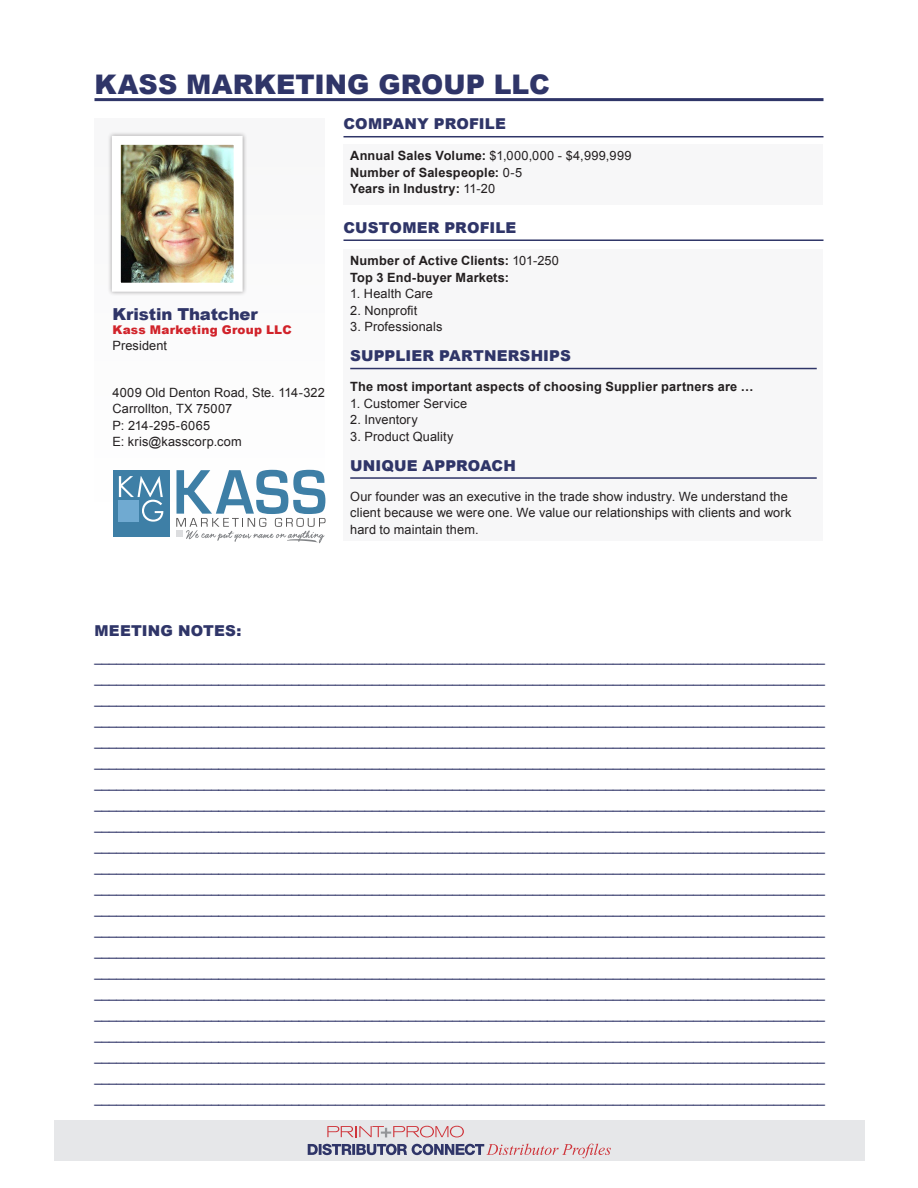
<style>
.page{position:relative;width:918px;height:1188px;background:#fff}
.page>*{position:absolute;margin:0;border:0;box-sizing:border-box;transform-origin:0 0}
.Company_Name{font:900 27px "Arial";color:#2f3568}
.Contact_Name{font:900 16.5px "Arial";letter-spacing:-.01em;color:#2f3568}
.section_heads{font:900 15px "Arial";letter-spacing:.01em;color:#2f3568}
.t1{font:13.5px/21px "Arial";color:#2f3568;text-align:justify}
.Text{font:12.75px/16.5px "Arial";letter-spacing:.01em;color:#231f20}
.Text-2{font:700 12.75px "Arial";letter-spacing:.015em;color:#231f20}
.Text-3{font:12.75px "Arial";letter-spacing:.03em;color:#231f20}
.Contact_Title{font:900 12px "Arial";letter-spacing:.02em;color:#d1232a}
.s1{font-weight:700}
.s2{font-weight:400}
</style>
<div class="page">
<div style="left:94px;top:118px;width:232px;height:384px;background:#f7f7f8"></div>
<hr style="left:94px;top:98px;width:730px;height:3px;background:#2f3568">
<div style="left:54px;top:1120px;width:810px;height:41px;background:#e6e7e9"></div>
<svg style="left:308px;top:1144px;width:303px;height:14px"></svg>
<svg style="left:327px;top:1126px;width:137px;height:11px"></svg>
<div style="left:113px;top:470px;width:56px;height:67px;background:#3e7fa6"></div>
<svg style="left:119px;top:476px;width:44px;height:46px"></svg>
<div style="left:119px;top:500px;width:20px;height:21px;background:#70aad1"></div>
<svg style="left:176px;top:470px;width:150px;height:73px"></svg>
<img style="left:109px;top:133px;width:137px;height:161px">
<hr style="left:344px;top:136px;width:480px;height:1px;background:#2f3568">
<div style="left:344px;top:144px;width:480px;height:61px;background:#f7f7f8"></div>
<hr style="left:344px;top:239px;width:480px;height:2px;background:#2f3568">
<div style="left:344px;top:249px;width:480px;height:291px;background:#f7f7f8"></div>
<hr style="left:350px;top:368px;width:467px;height:1px;background:#2f3568">
<hr style="left:350px;top:477px;width:467px;height:2px;background:#2f3568">
<p class="Company_Name" style="left:94px;top:64px;width:457px">KASS MARKETING GROUP LLC</p>
<p class="section_heads" style="left:344px;top:113px;width:164px">COMPANY PROFILE</p>
<p class="Contact_Name" style="left:112px;top:303px;width:147px">Kristin Thatcher</p>
<p class="Contact_Title" style="left:112px;top:321px;width:181px">Kass Marketing Group LLC</p>
<p class="Text" style="left:112px;top:338px;width:56px">President</p>
<p class="Text" style="left:112px;top:384px;width:214px">4009 Old Denton Road, Ste. 114-322</p>
<p class="Text" style="left:112px;top:401px;width:121px">Carrollton, TX 75007</p>
<p class="Text" style="left:112px;top:417px;width:99px">P: 214-295-6065</p>
<p class="Text" style="left:112px;top:434px;width:131px">E: kris@kasscorp.com</p>
<p class="Text-3" style="left:350px;top:147px;width:283px"><span class="s1">Annual Sales Volume:</span> $1,000,000 - $4,999,999</p>
<p class="Text-2" style="left:350px;top:164px;width:174px">Number of Salespeople: <span class="s2">0-5</span></p>
<p class="Text-2" style="left:350px;top:180px;width:146px">Years in Industry: <span class="s2">11-20</span></p>
<p class="section_heads" style="left:344px;top:216px;width:174px">CUSTOMER PROFILE</p>
<p class="Text-2" style="left:350px;top:252px;width:210px">Number of Active Clients: <span class="s2">101-250</span></p>
<p class="Text-2" style="left:350px;top:269px;width:160px">Top 3 End-buyer Markets:</p>
<p class="Text" style="left:350px;top:285px;width:84px">1. Health Care</p>
<p class="Text" style="left:350px;top:302px;width:69px">2. Nonprofit</p>
<p class="Text" style="left:350px;top:318px;width:94px">3. Professionals</p>
<p class="section_heads" style="left:350px;top:345px;width:222px">SUPPLIER PARTNERSHIPS</p>
<p class="Text-2" style="left:350px;top:378px;width:405px">The most important aspects of choosing Supplier partners are …</p>
<p class="Text" style="left:350px;top:395px;width:119px">1. Customer Service</p>
<p class="Text" style="left:350px;top:411px;width:69px">2. Inventory</p>
<p class="Text" style="left:350px;top:428px;width:105px">3. Product Quality</p>
<p class="section_heads" style="left:350px;top:454px;width:167px">UNIQUE APPROACH</p>
<p class="Text" style="left:350px;top:488px;width:443px">Our founder was an executive in the trade show industry. We understand the client because we were one. We value our relationships with clients and work hard to maintain them.</p>
<p class="section_heads" style="left:94px;top:620px;width:148px">MEETING NOTES:</p>
<p class="t1" style="left:94px;top:647px;width:732px">____________________________________________________________________________________________________ ____________________________________________________________________________________________________ ____________________________________________________________________________________________________ ____________________________________________________________________________________________________ ____________________________________________________________________________________________________ ____________________________________________________________________________________________________ ____________________________________________________________________________________________________ ____________________________________________________________________________________________________ ____________________________________________________________________________________________________ ____________________________________________________________________________________________________ ____________________________________________________________________________________________________ ____________________________________________________________________________________________________ ____________________________________________________________________________________________________ ____________________________________________________________________________________________________ ____________________________________________________________________________________________________ ____________________________________________________________________________________________________ ____________________________________________________________________________________________________ ____________________________________________________________________________________________________ ____________________________________________________________________________________________________ ____________________________________________________________________________________________________ ____________________________________________________________________________________________________ ____________________________________________________________________________________________________</p>
</div>
